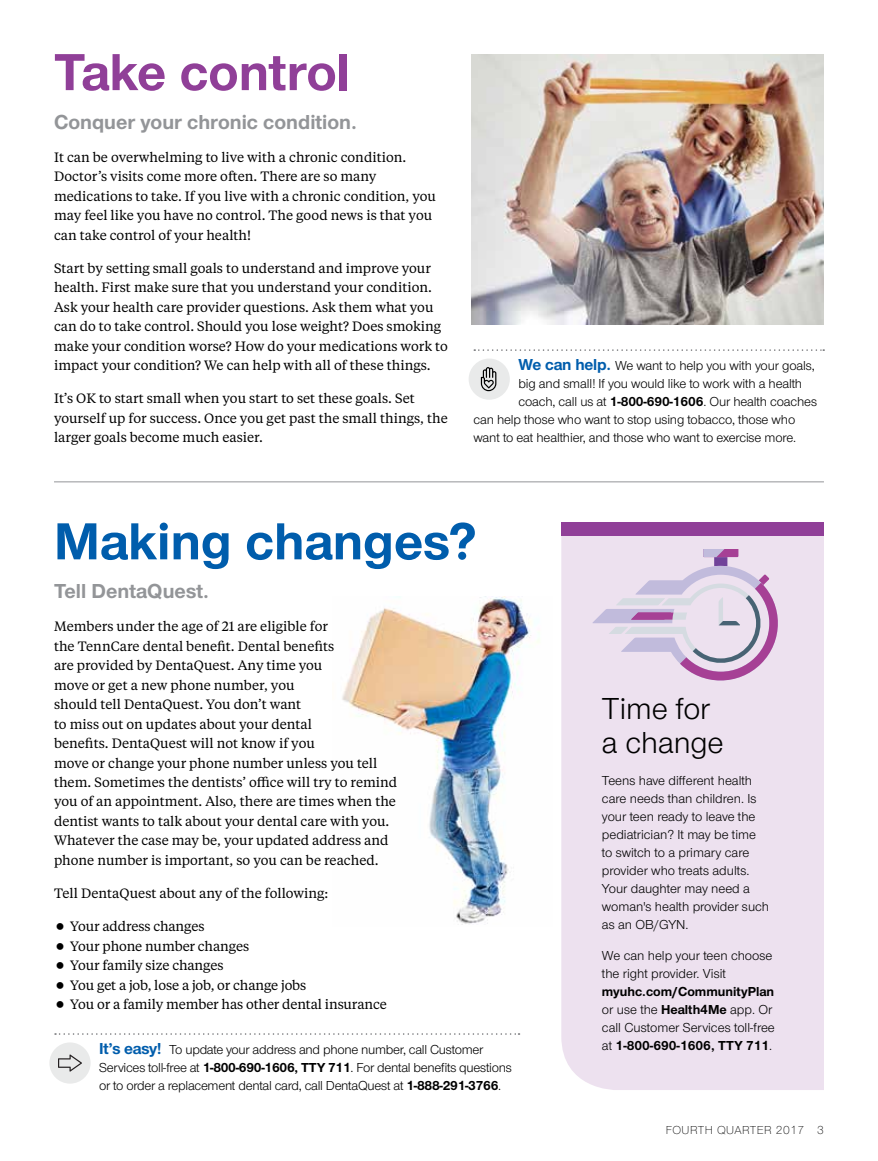
<style>
.page{position:relative;width:878px;height:1161px;background:#fff}
.page>*{position:absolute;margin:0;border:0;box-sizing:border-box;transform-origin:0 0}
.t1{font:700 54px "UHC Sans";color:#005dac}
.t2{font:700 54px "UHC Sans";color:#903f98}
.t3{font:31.5px/34.5px "UHC Sans";color:#000}
.t4{font:700 21px "UHC Sans";color:#939598}
.t5{font:13.5px/19.5px "UHC Serif Text";color:#000}
.t6{font:13.5px/18px "UHC Sans";letter-spacing:-.01em;color:#000}
.t7{font:700 13.5px/18px "UHC Sans";color:#000}
.t8{font:300 12px "UHC Sans";letter-spacing:.04em;color:#000}
.s1{font-weight:700;font-size:16.5px;color:#005dac}
.s2{font-weight:700}
.s3{font-weight:400}
</style>
<div class="page">
<img style="left:342px;top:596px;width:198px;height:329px">
<img style="left:471px;top:54px;width:353px;height:270px">
<svg style="left:55px;top:1033px;width:464px;height:2px"></svg>
<div style="left:49px;top:1042px;width:42px;height:42px;background:#e9eaea;border-radius:50%"></div>
<svg style="left:58px;top:1054px;width:24px;height:18px"></svg>
<hr style="left:54px;top:481px;width:770px;height:1px;background:#939598">
<div style="left:561px;top:536px;width:263px;height:554px;background:#ede1ef"></div>
<div style="left:561px;top:523px;width:263px;height:13px;background:#903f98"></div>
<svg style="left:592px;top:550px;width:191px;height:136px;background:#dccce1"></svg>
<svg style="left:474px;top:349px;width:350px;height:2px"></svg>
<div style="left:468px;top:359px;width:42px;height:41px;background:#e9eaea;border-radius:50%"></div>
<svg style="left:481px;top:367px;width:15px;height:24px"></svg>
<h1 class="t2" style="left:54px;top:36px;width:297px">Take control</h1>
<h3 class="t4" style="left:54px;top:108px;width:304px">Conquer your chronic condition.</h3>
<p class="t5" style="left:54px;top:147px;width:383px">It can be overwhelming to live with a chronic condition.<br>Doctor’s visits come more often. There are so many medications to take. If you live with a chronic condition, you may feel like you have no control. The good news is that you can take control of your health!</p>
<p class="t5" style="left:54px;top:258px;width:395px">Start by setting small goals to understand and improve your health. First make sure that you understand your condition.<br>Ask your health care provider questions. Ask them what you can do to take control. Should you lose weight? Does smoking make your condition worse? How do your medications work to impact your condition? We can help with all of these things.</p>
<p class="t5" style="left:54px;top:388px;width:395px">It’s OK to start small when you start to set these goals. Set yourself up for success. Once you get past the small things, the larger goals become much easier.</p>
<p class="t6" style="left:518px;top:357px;width:298px"><span class="s1">We can help.</span> We want to help you with your goals,</p>
<p class="t6" style="left:518px;top:375px;width:285px">big and small! If you would like to work with a health</p>
<p class="t6" style="left:518px;top:393px;width:300px">coach, call us at <span class="s2">1-800-690-1606</span>. Our health coaches</p>
<p class="t6" style="left:473px;top:411px;width:323px">can help those who want to stop using tobacco, those who</p>
<p class="t6" style="left:473px;top:429px;width:324px">want to eat healthier, and those who want to exercise more.</p>
<h1 class="t1" style="left:54px;top:505px;width:424px">Making changes?</h1>
<h3 class="t4" style="left:54px;top:577px;width:157px">Tell DentaQuest.</h3>
<p class="t5" style="left:54px;top:616px;width:345px">Members under the age of 21 are eligible for<br>the TennCare dental benefit. Dental benefits<br>are provided by DentaQuest. Any time you<br>move or get a new phone number, you<br>should tell DentaQuest. You don’t want<br>to miss out on updates about your dental<br>benefits. DentaQuest will not know if you<br>move or change your phone number unless you tell them. Sometimes the dentists’ office will try to remind you of an appointment. Also, there are times when the dentist wants to talk about your dental care with you.<br>Whatever the case may be, your updated address and phone number is important, so you can be reached.</p>
<p class="t5" style="left:54px;top:883px;width:276px">Tell DentaQuest about any of the following:</p>
<p class="t5" style="left:70px;top:916px;width:318px">Your address changes<br>Your phone number changes<br>Your family size changes<br>You get a job, lose a job, or change jobs<br>You or a family member has other dental insurance</p>
<p class="t6" style="left:99px;top:1040px;width:414px"><span class="s1">It’s easy!</span> To update your address and phone number, call Customer<br>Services toll-free at <span class="s2">1-800-690-1606, TTY 711</span>. For dental benefits questions or to order a replacement dental card, call DentaQuest at <span class="s2">1-888-291-3766</span>.</p>
<h2 class="t3" style="left:602px;top:690px;width:123px">Time for a change</h2>
<p class="t6" style="left:602px;top:771px;width:169px">Teens have different health care needs than children. Is your teen ready to leave the pediatrician? It may be time to switch to a primary care provider who treats adults.<br>Your daughter may need a woman's health provider such as an OB/GYN.</p>
<p class="t6" style="left:602px;top:946px;width:172px">We can help your teen choose the right provider. Visit</p>
<p class="t7" style="left:602px;top:982px;width:174px">myuhc.com/CommunityPlan <span class="s3">or use the</span> Health4Me <span class="s3">app. Or call Customer Services toll-free at</span> 1-800-690-1606, TTY 711<span class="s3">.</span></p>
<p class="t8" style="left:665px;top:1122px;width:160px">FOURTH QUARTER 2017 3</p>
</div>
